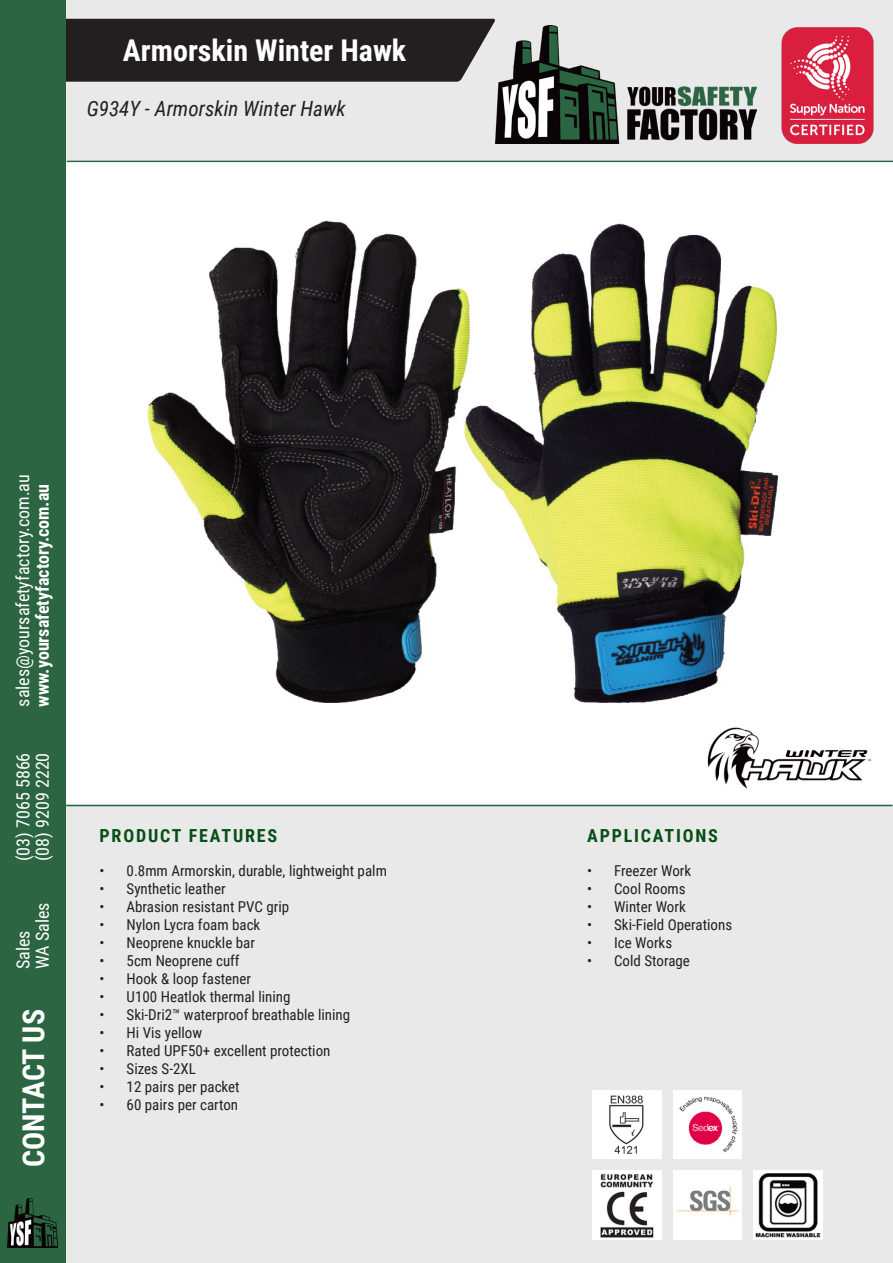
<style>
.page{position:relative;width:893px;height:1263px;background:#fff}
.page>*{position:absolute;margin:0;border:0;box-sizing:border-box;transform-origin:0 0}
.t1{font:700 30px "Roboto Condensed";color:#fff}
.t2{font:italic 21px "Roboto Condensed";color:#231f20}
.t3{font:18px "Roboto Condensed";color:#fff}
.t4{font:700 18px "Roboto Condensed";color:#fff}
.t5{font:700 18px "Roboto Condensed";letter-spacing:.1em;color:#064f16}
.t6{font:15px "Roboto Condensed";color:#231f20}
</style>
<div class="page">
<div style="left:67px;top:805px;width:825px;height:457px;background:#e9e9e9"></div>
<div style="left:66px;top:1px;width:827px;height:159px;background:#e9e9e9"></div>
<hr style="left:67px;top:161px;width:826px;height:1px;background:#2b6441">
<div style="left:65px;top:19px;width:430px;height:63px;background:#231f20"></div>
<img style="left:496px;top:26px;width:261px;height:117px">
<img style="left:781px;top:28px;width:93px;height:115px">
<hr style="left:66px;top:805px;width:826px;height:1px;background:#2b6441">
<img style="left:147px;top:220px;width:632px;height:483px">
<div style="left:0;top:0;width:65px;height:1263px;background:#2c6542"></div>
<img style="left:7px;top:1199px;width:51px;height:48px">
<img style="left:593px;top:1090px;width:68px;height:68px">
<img style="left:673px;top:1090px;width:69px;height:68px">
<img style="left:593px;top:1170px;width:68px;height:69px">
<img style="left:673px;top:1170px;width:69px;height:69px">
<img style="left:754px;top:1170px;width:68px;height:69px">
<img style="left:707px;top:727px;width:165px;height:62px">
<p class="t1" style="left:123px;top:29px;width:285px">Armorskin Winter Hawk</p>
<p class="t2" style="left:87px;top:94px;width:260px">G934Y - Armorskin Winter Hawk</p>
<p class="t3" style="left:10px;top:707px;width:234px;rotate:-90deg">sales@yoursafetyfactory.com.au</p>
<p class="t4" style="left:30px;top:707px;width:224px;rotate:-90deg">www.yoursafetyfactory.com.au</p>
<p class="t3" style="left:10px;top:861px;width:110px;rotate:-90deg">(03) 7065 5866</p>
<p class="t3" style="left:30px;top:861px;width:110px;rotate:-90deg">(08) 9209 2220</p>
<p class="t3" style="left:30px;top:969px;width:68px;rotate:-90deg">WA Sales</p>
<p class="t3" style="left:10px;top:969px;width:40px;rotate:-90deg">Sales</p>
<p class="t1" style="left:12px;top:1167px;width:159px;rotate:-90deg">CONTACT US</p>
<p class="t5" style="left:100px;top:823px;width:179px">PRODUCT FEATURES</p>
<p class="t6" style="left:100px;top:860px;width:289px">• 0.8mm Armorskin, durable, lightweight palm</p>
<p class="t6" style="left:100px;top:878px;width:128px">• Synthetic leather</p>
<p class="t6" style="left:100px;top:896px;width:191px">• Abrasion resistant PVC grip</p>
<p class="t6" style="left:100px;top:914px;width:162px">• Nylon Lycra foam back</p>
<p class="t6" style="left:100px;top:932px;width:157px">• Neoprene knuckle bar</p>
<p class="t6" style="left:100px;top:950px;width:142px">• 5cm Neoprene cuff</p>
<p class="t6" style="left:100px;top:968px;width:153px">• Hook &amp; loop fastener</p>
<p class="t6" style="left:100px;top:986px;width:192px">• U100 Heatlok thermal lining</p>
<p class="t6" style="left:100px;top:1004px;width:252px">• Ski-Dri2™ waterproof breathable lining</p>
<p class="t6" style="left:100px;top:1022px;width:104px">• Hi Vis yellow</p>
<p class="t6" style="left:100px;top:1040px;width:232px">• Rated UPF50+ excellent protection</p>
<p class="t6" style="left:100px;top:1058px;width:98px">• Sizes S-2XL</p>
<p class="t6" style="left:100px;top:1076px;width:142px">• 12 pairs per packet</p>
<p class="t6" style="left:100px;top:1094px;width:140px">• 60 pairs per carton</p>
<p class="t5" style="left:587px;top:823px;width:132px">APPLICATIONS</p>
<p class="t6" style="left:587px;top:860px;width:106px">• Freezer Work</p>
<p class="t6" style="left:587px;top:878px;width:100px">• Cool Rooms</p>
<p class="t6" style="left:587px;top:896px;width:100px">• Winter Work</p>
<p class="t6" style="left:587px;top:914px;width:147px">• Ski-Field Operations</p>
<p class="t6" style="left:587px;top:932px;width:87px">• Ice Works</p>
<p class="t6" style="left:587px;top:950px;width:104px">• Cold Storage</p>
</div>
